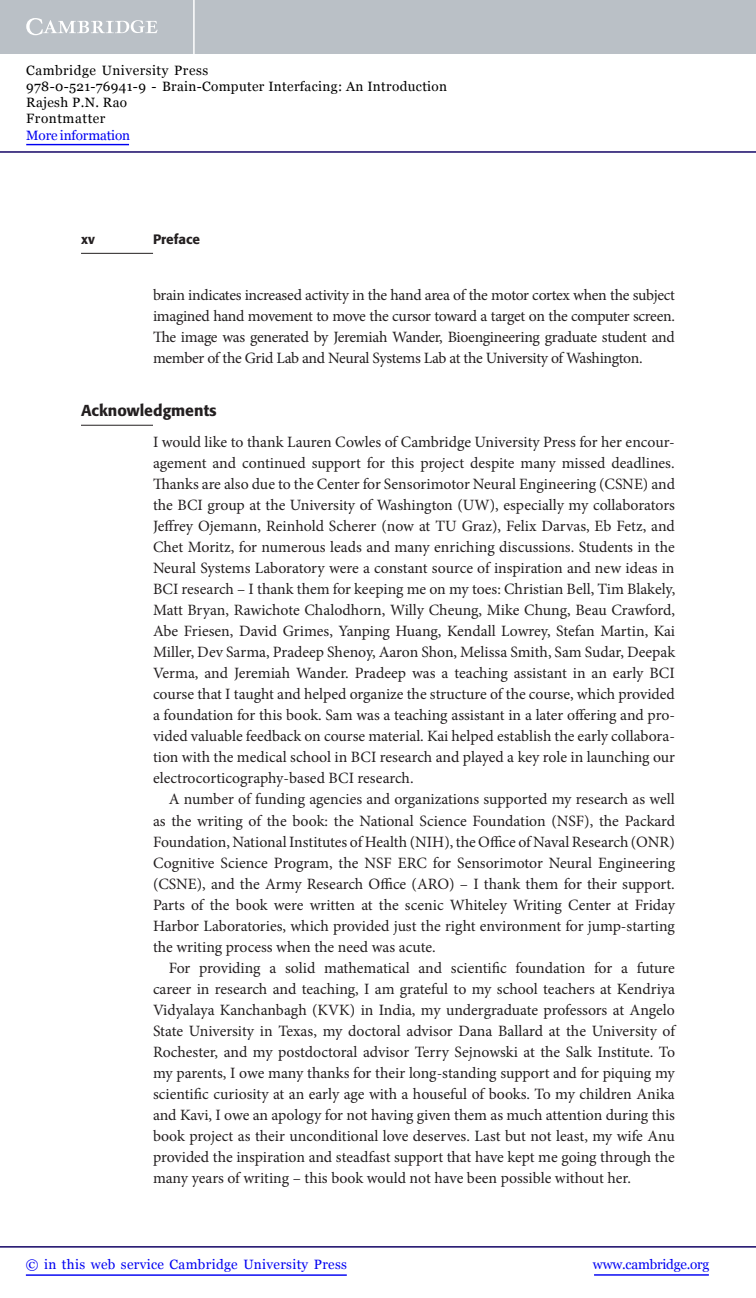
<style>
.page{position:relative;width:756px;height:1298px;background:#fff}
.page>*{position:absolute;margin:0;border:0;box-sizing:border-box;transform-origin:0 0}
.t1{font:15.75px/21px "Minion Pro";letter-spacing:-.005em;color:#231f20;text-align:justify}
.t2{font:500 15.75px "Formata";color:#231f20}
.t3{font:13.5px/16.2px "Georgia";letter-spacing:.025em;color:#000}
.t4{font:13.5px "Georgia";letter-spacing:.025em;color:#0000f1}
.t5{font:13.5px "Georgia";letter-spacing:-.015em;color:#0000f1}
.t6{font:13.5px "Georgia";letter-spacing:-.01em;color:#0000f1}
.t7{font:500 13.5px "Formata";color:#231f20}
</style>
<div class="page">
<hr style="left:81px;top:253px;width:72px;height:1px;background:#231f20">
<hr style="left:81px;top:425px;width:72px;height:1px;background:#231f20">
<div style="left:0;top:0;width:756px;height:54px;background:#bac0c6"></div>
<svg style="left:26px;top:18px;width:132px;height:17px"></svg>
<hr style="left:193px;top:0;width:2px;height:54px;background:#fff">
<hr style="left:0;top:151px;width:756px;height:2px;background:#150666">
<hr style="left:594px;top:1274px;width:115px;height:1px;background:#0000f1">
<hr style="left:0;top:1246px;width:756px;height:1px;background:#150666">
<hr style="left:26px;top:1274px;width:321px;height:1px;background:#0000f1">
<hr style="left:26px;top:144px;width:103px;height:1px;background:#0000f1">
<p class="t3" style="left:26px;top:62px;width:422px">Cambridge University Press<br>978-0-521-76941-9 - Brain-Computer Interfacing: An Introduction<br>Rajesh P.N. Rao<br>Frontmatter</p>
<p class="t6" style="left:26px;top:127px;width:105px">More information</p>
<p class="t7" style="left:81px;top:233px;width:15px">xv</p>
<p class="t7" style="left:153px;top:233px;width:49px">Preface</p>
<p class="t1" style="left:153px;top:286px;width:524px">brain indicates increased activity in the hand area of the motor cortex when the subject imagined hand movement to move the cursor toward a target on the computer screen.<br>The image was generated by Jeremiah Wander, Bioengineering graduate student and member of the Grid Lab and Neural Systems Lab at the University of Washington.</p>
<p class="t2" style="left:81px;top:403px;width:137px">Acknowledgments</p>
<p class="t1" style="left:153px;top:433px;width:524px">I would like to thank Lauren Cowles of Cambridge University Press for her encour&shy;agement and continued support for this project despite many missed deadlines.<br>Thanks are also due to the Center for Sensorimotor Neural Engineering (CSNE) and the BCI group at the University of Washington (UW), especially my collaborators Jeffrey Ojemann, Reinhold Scherer (now at TU Graz), Felix Darvas, Eb Fetz, and Chet Moritz, for numerous leads and many enriching discussions. Students in the Neural Systems Laboratory were a constant source of inspiration and new ideas in BCI research – I thank them for keeping me on my toes: Christian Bell, Tim Blakely, Matt Bryan, Rawichote Chalodhorn, Willy Cheung, Mike Chung, Beau Crawford, Abe Friesen, David Grimes, Yanping Huang, Kendall Lowrey, Stefan Martin, Kai Miller, Dev Sarma, Pradeep Shenoy, Aaron Shon, Melissa Smith, Sam Sudar, Deepak Verma, and Jeremiah Wander. Pradeep was a teaching assistant in an early BCI course that I taught and helped organize the structure of the course, which provided a foundation for this book. Sam was a teaching assistant in a later offering and pro&shy;vided valuable feedback on course material. Kai helped establish the early collabora&shy;tion with the medical school in BCI research and played a key role in launching our electrocorticography- based BCI research.</p>
<p class="t1" style="left:153px;top:790px;width:524px;text-indent:16px">A number of funding agencies and organizations supported my research as well as the writing of the book: the National Science Foundation (NSF), the Packard Foundation, National Institutes of Health (NIH), the Office of Naval Research (ONR)<br>Cognitive Science Program, the NSF ERC for Sensorimotor Neural Engineering (CSNE), and the Army Research Office (ARO) – I thank them for their support.<br>Parts of the book were written at the scenic Whiteley Writing Center at Friday Harbor Laboratories, which provided just the right environment for jump- starting the writing process when the need was acute.</p>
<p class="t1" style="left:153px;top:958px;width:524px;text-indent:16px">For providing a solid mathematical and scientific foundation for a future career in research and teaching, I am grateful to my school teachers at Kendriya Vidyalaya Kanchanbagh (KVK) in India, my undergraduate professors at Angelo State University in Texas, my doctoral advisor Dana Ballard at the University of Rochester, and my postdoctoral advisor Terry Sejnowski at the Salk Institute. To my parents, I owe many thanks for their long- standing support and for piquing my scientific curiosity at an early age with a houseful of books. To my children Anika and Kavi, I owe an apology for not having given them as much attention during this book project as their unconditional love deserves. Last but not least, my wife Anu provided the inspiration and steadfast support that have kept me going through the many years of writing – this book would not have been possible without her.</p>
<p class="t4" style="left:26px;top:1256px;width:323px">© in this web service Cambridge University Press</p>
<p class="t5" style="left:593px;top:1256px;width:118px">www.cambridge.org</p>
</div>
